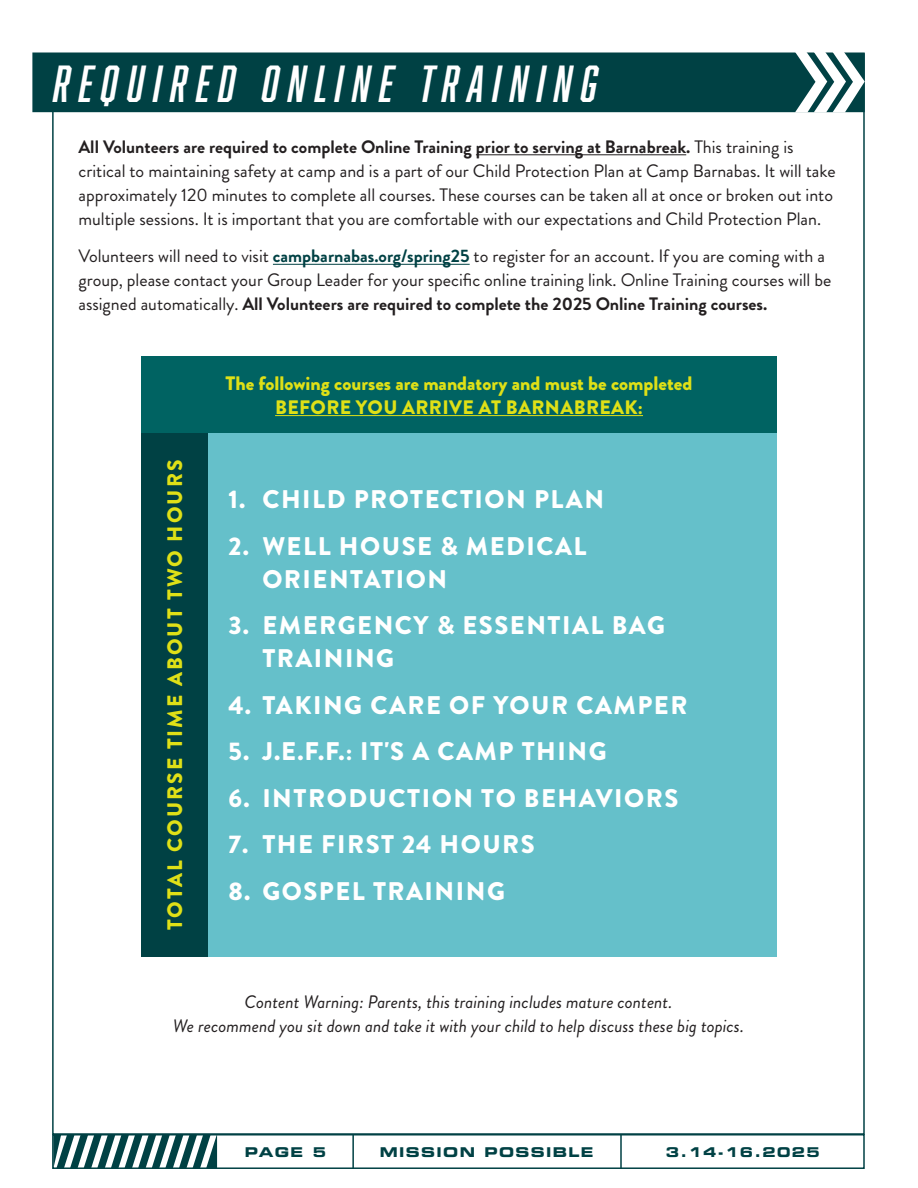
<style>
.page{position:relative;width:918px;height:1188px;background:#fff}
.page>*{position:absolute;margin:0;border:0;box-sizing:border-box;transform-origin:0 0}
.Fun_Header{font:italic 48px "Abolition";letter-spacing:.195em;color:#fff}
.t1{font:900 25.5px/33px "Brandon Grotesque";letter-spacing:.06em;color:#fff}
.Copy{font:900 21px "Brandon Grotesque";letter-spacing:.1em;color:#dfe017}
.Copy-2{font:900 19.5px/24px "Brandon Grotesque";color:#dfe017;text-align:center}
.Fun_Header-2{font:18px/24px "Brandon Grotesque";color:#231f20}
.Copy-3{font:18px/24px "Brandon Grotesque";color:#231f20}
.Copy-4{font:italic 18px/24px "Brandon Grotesque";color:#231f20;text-align:center}
.t2{font:13.5px "Eurostile LT Std Bold Ex 2";letter-spacing:.1em;color:#004144}
.s1{font-weight:700}
.s2{font-weight:700;color:#004144}
</style>
<div class="page">
<div style="left:32px;top:52px;width:833px;height:60px;background:#004144;border:3px solid #004144"></div>
<hr style="left:476px;top:154px;width:210px;height:1px;background:#231f20">
<hr style="left:273px;top:264px;width:197px;height:1px;background:#004144">
<div style="left:208px;top:433px;width:569px;height:524px;background:#65c0ca"></div>
<div style="left:141px;top:433px;width:67px;height:524px;background:#004144"></div>
<div style="left:141px;top:356px;width:636px;height:77px;background:#006362"></div>
<hr style="left:275px;top:415px;width:368px;height:1px;background:#dfe017">
<svg style="left:55px;top:1137px;width:162px;height:29px"></svg>
<div style="left:52px;top:1134px;width:813px;height:35px;border:2px solid #004144"></div>
<hr style="left:352px;top:1134px;width:2px;height:35px;background:#004144">
<hr style="left:620px;top:1134px;width:2px;height:35px;background:#004144">
<svg style="left:795px;top:52px;width:70px;height:60px"></svg>
<p class="Fun_Header" style="left:54px;top:56px;width:546px">REQUIRED ONLINE TRAINING</p>
<p class="Fun_Header-2" style="left:78px;top:135px;width:759px"><span class="s1">All Volunteers are required to complete Online Training prior to serving at Barnabreak.</span> This training is critical to maintaining safety at camp and is a part of our Child Protection Plan at Camp Barnabas. It will take approximately 120 minutes to complete all courses. These courses can be taken all at once or broken out into multiple sessions. It is important that you are comfortable with our expectations and Child Protection Plan.</p>
<p class="Copy-3" style="left:78px;top:245px;width:754px">Volunteers will need to visit <span class="s2">campbarnabas.org/spring25</span> to register for an account. If you are coming with a group, please contact your Group Leader for your specific online training link. Online Training courses will be assigned automatically. <span class="s1">All Volunteers are required to complete the 2025 Online Training courses.</span></p>
<p class="Copy" style="left:160px;top:930px;width:472px;rotate:-90deg">TOTAL COURSE TIME ABOUT TWO HOURS</p>
<p class="Copy-2" style="left:226px;top:371px;width:468px">The following courses are mandatory and must be completed<br>BEFORE YOU ARRIVE AT BARNABREAK:</p>
<p class="t1" style="left:229px;top:483px;width:377px">1. CHILD PROTECTION PLAN</p>
<p class="t1" style="left:262px;top:530px;width:326px;text-indent:-34px">2. WELL HOUSE &amp; MEDICAL<br>ORIENTATION</p>
<p class="t1" style="left:262px;top:609px;width:404px;text-indent:-34px">3. EMERGENCY &amp; ESSENTIAL BAG<br>TRAINING</p>
<p class="t1" style="left:229px;top:689px;width:460px">4. TAKING CARE OF YOUR CAMPER</p>
<p class="t1" style="left:229px;top:735px;width:380px">5. J.E.F.F.: IT'S A CAMP THING</p>
<p class="t1" style="left:229px;top:782px;width:451px">6. INTRODUCTION TO BEHAVIORS</p>
<p class="t1" style="left:229px;top:828px;width:308px">7. THE FIRST 24 HOURS</p>
<p class="t1" style="left:229px;top:875px;width:278px">8. GOSPEL TRAINING</p>
<p class="Copy-4" style="left:173px;top:990px;width:573px">Content Warning: Parents, this training includes mature content.<br>We recommend you sit down and take it with your child to help discuss these big topics.</p>
<p class="t2" style="left:245px;top:1142px;width:83px">PAGE 5</p>
<p class="t2" style="left:380px;top:1142px;width:215px">MISSION POSSIBLE</p>
<p class="t2" style="left:666px;top:1142px;width:156px">3.14-16.2025</p>
</div>
